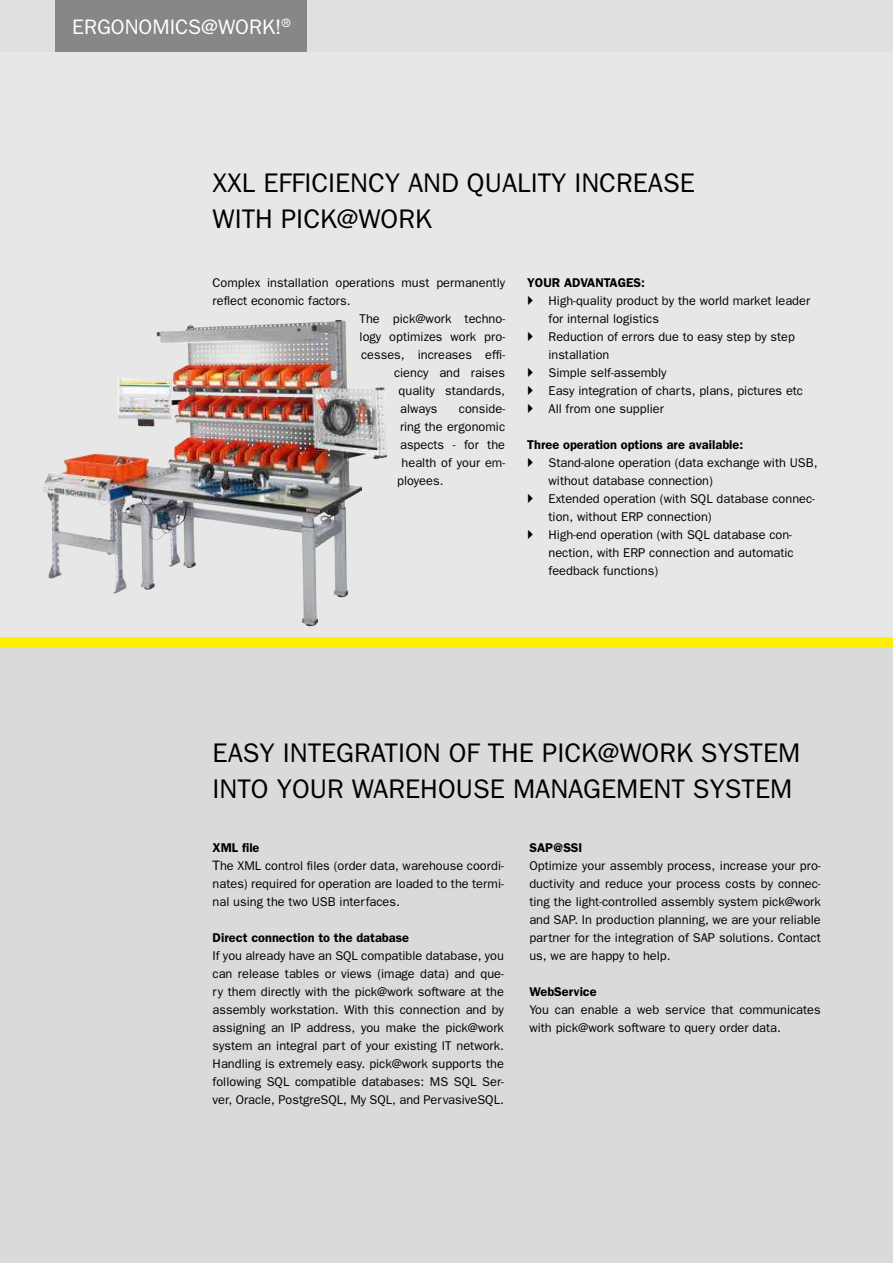
<style>
.page{position:relative;width:893px;height:1263px;background:#e7e7e7}
.page>*{position:absolute;margin:0;border:0;box-sizing:border-box;transform-origin:0 0}
.t1{font:27px/36px "Franklin Gothic";color:#000}
.t2{font:21px "Franklin Gothic";color:#fff}
.t3{font:12.75px/18px "Franklin Gothic";color:#000}
.t4{font:600 12.75px "Franklin Gothic";color:#000}
.s1{font-weight:600}
.s2{font-family:"Tahoma"}
</style>
<div class="page">
<div style="left:0;top:638px;width:893px;height:625px;background:#dadada"></div>
<div style="left:0;top:0;width:893px;height:51px;background:#dfe0e0"></div>
<div style="left:55px;top:0;width:252px;height:51px;background:#868786"></div>
<img style="left:43px;top:321px;width:292px;height:273px">
<div style="left:0;top:638px;width:893px;height:8px;background:#fe0"></div>
<h2 class="t2" style="left:72px;top:15px;width:220px">ERGONOMICS@WORK!<sup>®</sup></h2>
<h1 class="t1" style="left:213px;top:164px;width:484px">XXL EFFICIENCY AND QUALITY INCREASE<br>WITH PICK@WORK</h1>
<p class="t3" style="left:213px;top:273px;width:294px">Complex installation operations must permanently</p>
<p class="t3" style="left:213px;top:291px;width:139px">reflect economic factors.</p>
<p class="t3" style="left:360px;top:309px;width:147px">The pick@work techno-</p>
<p class="t3" style="left:360px;top:327px;width:147px">logy optimizes work pro-</p>
<p class="t3" style="left:361px;top:345px;width:145px">cesses, increases effi-</p>
<p class="t3" style="left:394px;top:363px;width:113px">ciency and raises</p>
<p class="t3" style="left:399px;top:381px;width:108px">quality standards,</p>
<p class="t3" style="left:400px;top:399px;width:39px">always</p>
<p class="t3" style="left:459px;top:399px;width:48px">conside-</p>
<p class="t3" style="left:400px;top:417px;width:107px">ring the ergonomic</p>
<p class="t3" style="left:400px;top:435px;width:106px">aspects - for the</p>
<p class="t3" style="left:402px;top:453px;width:105px">health of your em-</p>
<p class="t3" style="left:397px;top:471px;width:48px">ployees.</p>
<p class="t4" style="left:527px;top:275px;width:119px">YOUR ADVANTAGES:</p>
<p class="t3" style="left:548px;top:291px;width:263px">High-quality product by the world market leader for internal logistics<br>Reduction of errors due to easy step by step installation<br>Simple self-assembly<br>Easy integration of charts, plans, pictures etc<br>All from one supplier</p>
<p class="t4" style="left:527px;top:437px;width:217px">Three operation options are available:</p>
<p class="t3" style="left:548px;top:453px;width:271px">Stand-alone operation (data exchange with USB, without database connection)<br>Extended operation (with SQL database connec&shy;tion, without ERP connection)<br>High-end operation (with SQL database con&shy;nection, with ERP connection and automatic feedback functions)</p>
<h1 class="t1" style="left:213px;top:734px;width:589px">EASY INTEGRATION OF THE PICK@WORK SYSTEM<br>INTO YOUR WAREHOUSE MANAGEMENT SYSTEM</h1>
<p class="t3" style="left:213px;top:839px;width:293px"><span class="s1">XML file<br></span><span class="s2">T</span>he XML control files (order data, warehouse coordi&shy;nates) required for operation are loaded to the termi&shy;nal using the two USB interfaces.</p>
<p class="t4" style="left:213px;top:931px;width:198px">Direct connection to the database</p>
<p class="t3" style="left:213px;top:947px;width:293px;text-align:justify">If you already have an SQL compatible database, you can release tables or views (image data) and que&shy;ry them directly with the pick@work software at the assembly workstation. With this connection and by assigning an IP address, you make the pick@work system an integral part of your existing IT network.<br>Handling is extremely easy. pick@work supports the following SQL compatible databases: MS SQL Ser&shy;ver, Oracle, PostgreSQL, My SQL, and PervasiveSQL.</p>
<p class="t4" style="left:529px;top:841px;width:55px">SAP@SSI</p>
<p class="t3" style="left:529px;top:857px;width:293px;text-align:justify">Optimize your assembly process, increase your pro&shy;ductivity and reduce your process costs by connec&shy;ting the light-controlled assembly system pick@work and SAP. In production planning, we are your reliable partner for the integration of SAP solutions. Contact us, we are happy to help.</p>
<p class="t4" style="left:529px;top:985px;width:69px">WebService</p>
<p class="t3" style="left:529px;top:1001px;width:293px">You can enable a web service that communicates with pick@work software to query order data.</p>
</div>
